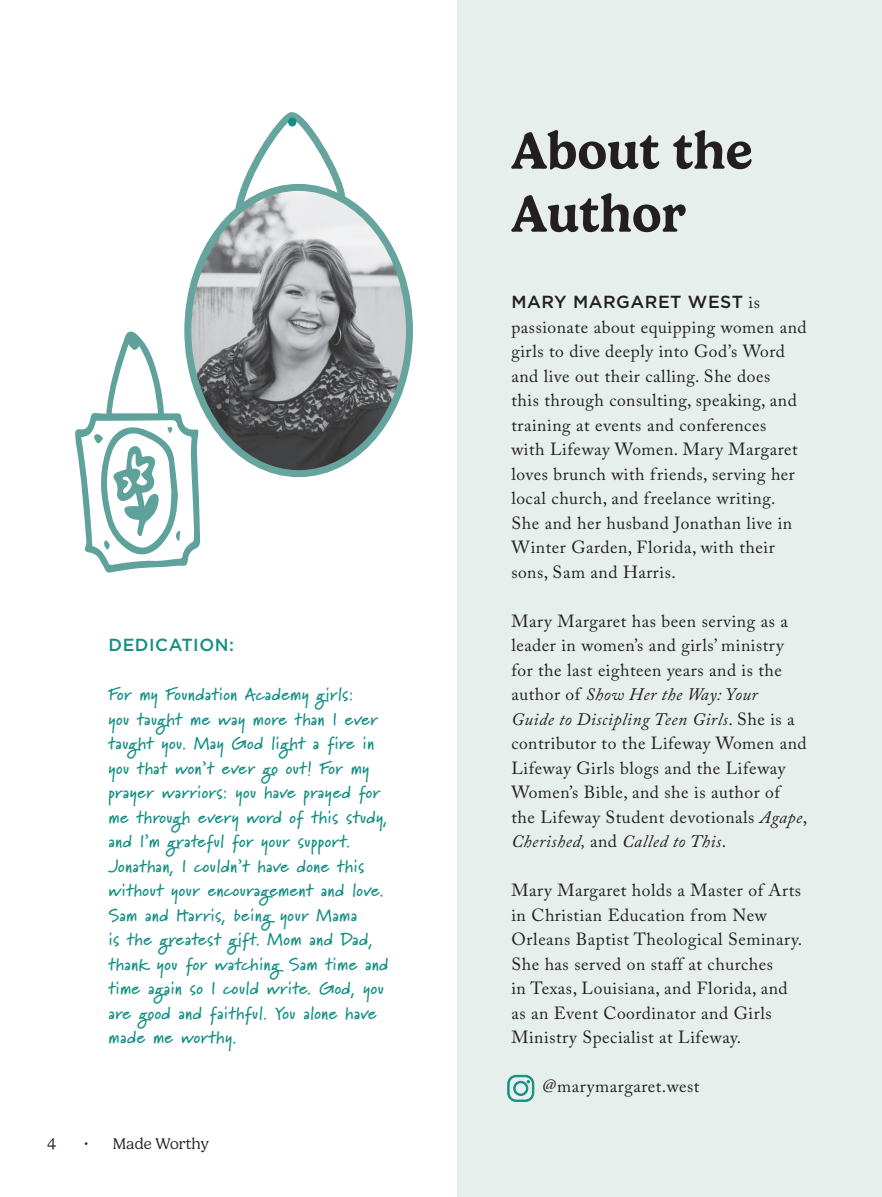
<style>
.page{position:relative;width:882px;height:1197px;background:#fff}
.page>*{position:absolute;margin:0;border:0;box-sizing:border-box;transform-origin:0 0}
.t1{font:600 52.5px/63px "Gelica";color:#231f20}
.Body_No_Indent{font:17.5px/24.5px "Adobe Caslon Pro";letter-spacing:.03em;color:#231f20}
.Body_No_Indent-2{font:700 17.5px/24.5px "Marydale";letter-spacing:.03em;color:#148f85}
.Body_No_Indent-3{font:500 17.5px "Gotham";letter-spacing:.03em;color:#148f85}
.t2{font:300 15.75px "Gelica";letter-spacing:-.005em;color:#231f20}
.s1{font-family:"Gotham";font-weight:500}
.s2{font-style:italic}
</style>
<div class="page">
<div style="left:457px;top:0;width:424px;height:1197px;background:#e7efed"></div>
<svg style="left:75px;top:331px;width:125px;height:242px"></svg>
<img style="left:188px;top:199px;width:222px;height:275px">
<div style="left:184px;top:184px;width:229px;height:293px;border:7px solid #65a59e;border-radius:50%"></div>
<svg style="left:231px;top:112px;width:118px;height:105px"></svg>
<div style="left:288px;top:117px;width:8px;height:10px;background:#148f85;border-radius:50%"></div>
<svg style="left:507px;top:1075px;width:28px;height:27px"></svg>
<p class="Body_No_Indent-3" style="left:108px;top:633px;width:127px">DEDICATION:</p>
<p class="Body_No_Indent-2" style="left:108px;top:682px;width:281px">For my Foundation Academy girls:<br>you taught me way more than I ever taught you. May God light a fire in you that won’t ever go out! For my prayer warriors: you have prayed for me through every word of this study, and I’m grateful for your support.<br>Jonathan, I couldn’t have done this without your encouragement and love.<br>Sam and Harris, being your Mama<br>is the greatest gift. Mom and Dad, thank you for watching Sam time and time again so I could write. God, you are good and faithful. You alone have made me worthy.</p>
<p class="t2" style="left:47px;top:1135px;width:11px">4</p>
<p class="t2" style="left:84px;top:1135px;width:127px">• Made Worthy</p>
<p class="t1" style="left:511px;top:120px;width:243px">About the<br>Author</p>
<p class="Body_No_Indent" style="left:511px;top:290px;width:297px"><span class="s1">MARY MARGARET WEST</span> is passionate about equipping women and girls to dive deeply into God’s Word and live out their calling. She does<br>this through consulting, speaking, and training at events and conferences<br>with Lifeway Women. Mary Margaret loves brunch with friends, serving her local church, and freelance writing.<br>She and her husband Jonathan live in Winter Garden, Florida, with their sons, Sam and Harris.</p>
<p class="Body_No_Indent" style="left:511px;top:608px;width:297px">Mary Margaret has been serving as a leader in women’s and girls’ ministry for the last eighteen years and is the author of <span class="s2">Show Her the Way: Your<br>Guide to Discipling Teen Girls</span>. She is a contributor to the Lifeway Women and Lifeway Girls blogs and the Lifeway Women’s Bible, and she is author of the Lifeway Student devotionals <span class="s2">Agape</span>, <span class="s2">Cherished,</span> and <span class="s2">Called to This</span>.</p>
<p class="Body_No_Indent" style="left:511px;top:878px;width:292px">Mary Margaret holds a Master of Arts in Christian Education from New Orleans Baptist Theological Seminary.<br>She has served on staff at churches<br>in Texas, Louisiana, and Florida, and as an Event Coordinator and Girls Ministry Specialist at Lifeway.</p>
<p class="Body_No_Indent" style="left:543px;top:1074px;width:158px">@marymargaret.west</p>
</div>
